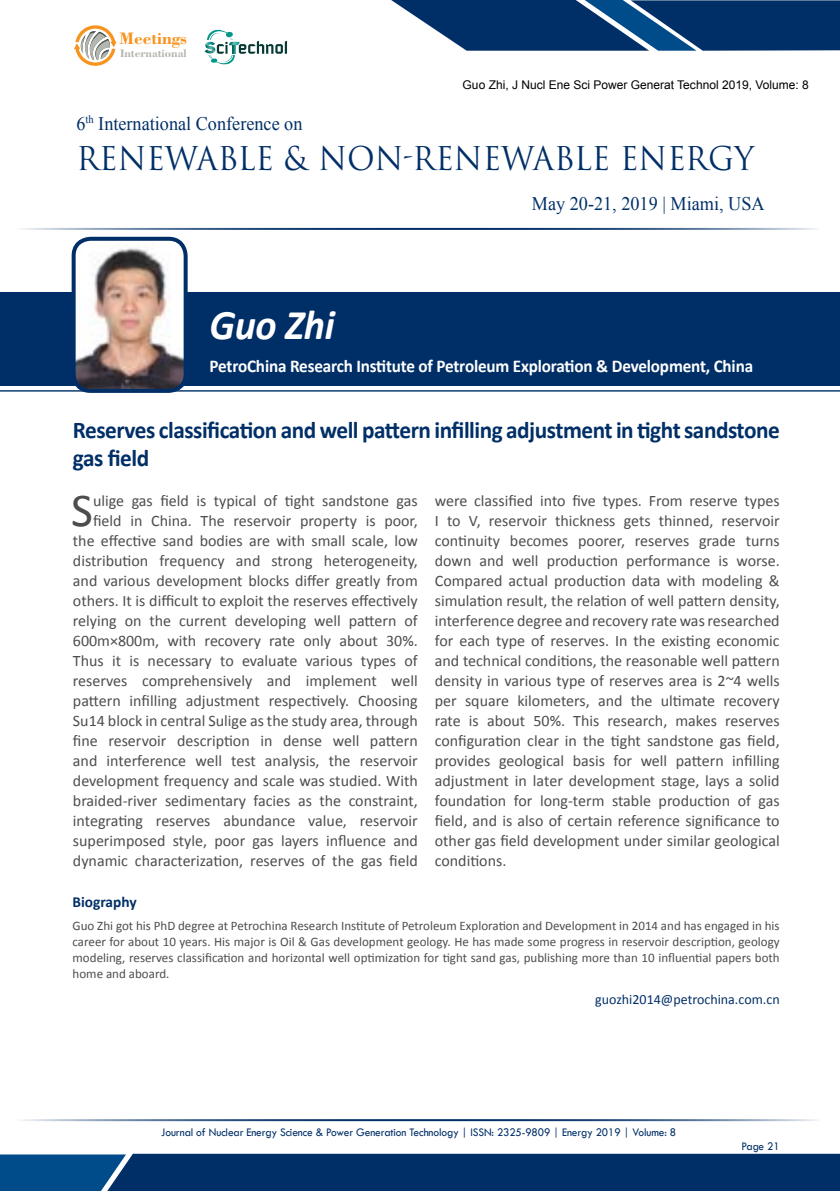
<style>
.page{position:relative;width:840px;height:1191px;background:#fff}
.page>*{position:absolute;margin:0;border:0;box-sizing:border-box;transform-origin:0 0}
.t1{font:47.6px "Calibri";color:#4d4d4f}
.t2{font:italic 700 42.4px "Calibri";letter-spacing:-.01em;color:#fff;scale:.95 1}
.t3{font:31.8px "Trajan Pro 3";color:#002f67;scale:.95 1}
.t4{font:700 24px/28px "Calibri";letter-spacing:-.02em;color:#002f67}
.t5{font:19.2px "Times New Roman";color:#002f67;scale:.95 1}
.t6{font:700 18px "Calibri";letter-spacing:-.01em;color:#fff;scale:.95 1}
.t7{font:700 17.6px "Bodoni BT";color:#f7941e}
.t8{font:16px/20px "Calibri";color:#4d4d4f;text-align:right}
.t9{font:700 15.4px "Calibri";color:#002f67}
.t10{font:14px "Calibri";color:#002f67}
.t11{font:13px/16px "Calibri";color:#4d4d4f;text-align:justify}
.t12{font:12px "Tw Cen";letter-spacing:-.01em;color:#002f67;scale:.95 1}
.t13{font:12px "Arial";color:#000}
.t14{font:700 11.6px "Bodoni BT";color:#b3b6af}
</style>
<div class="page">
<hr style="left:12px;top:228px;width:807px;height:2px;background:#002f67">
<hr style="left:12px;top:1119px;width:807px;height:2px;background:#002f67">
<svg style="left:391px;top:0;width:449px;height:51px;background:#204c7d"></svg>
<svg style="left:0;top:1154px;width:840px;height:37px;background:#02346d"></svg>
<svg style="left:74px;top:25px;width:43px;height:41px"></svg>
<svg style="left:204px;top:30px;width:83px;height:35px"></svg>
<div style="left:0;top:292px;width:840px;height:94px;background:#002f67"></div>
<hr style="left:0;top:390px;width:840px;height:2px;background:#002f67">
<img style="left:74px;top:239px;width:112px;height:152px">
<div style="left:72px;top:237px;width:116px;height:156px;border:4px solid #002f67;border-radius:17px"></div>
<p class="t7" style="left:120px;top:28px;width:69px">Meetings</p>
<p class="t14" style="left:120px;top:46px;width:68px">International</p>
<p class="t5" style="left:76px;top:110px;width:239px">6<sup>th</sup> International Conference on</p>
<p class="t13" style="left:462px;top:77px;width:347px">Guo Zhi, J Nucl Ene Sci Power Generat Technol 2019, Volume: 8</p>
<h3 class="t3" style="left:76px;top:137px;width:715px">RENEWABLE &amp; NON-RENEWABLE ENERGY</h3>
<p class="t5" style="left:532px;top:190px;width:246px">May 20-21, 2019 | Miami, USA</p>
<h2 class="t2" style="left:210px;top:298px;width:133px">Guo Zhi</h2>
<p class="t6" style="left:210px;top:354px;width:573px">PetroChina Research Institute of Petroleum Exploration &amp; Development, China</p>
<h3 class="t4" style="left:73px;top:416px;width:708px">Reserves classification and well pattern infilling adjustment in tight sandstone gas field</h3>
<p class="t8" style="left:73px;top:491px;width:346px">ulige gas field is typical of tight sandstone gas field in China. The reservoir property is poor, the effective sand bodies are with small scale, low distribution frequency and strong heterogeneity, and various development blocks differ greatly from others. It is difficult to exploit the reserves effectively relying on the current developing well pattern of 600m×800m, with recovery rate only about 30%.<br>Thus it is necessary to evaluate various types of reserves comprehensively and implement well pattern infilling adjustment respectively. Choosing Su14 block in central Sulige as the study area, through fine reservoir description in dense well pattern and interference well test analysis, the reservoir development frequency and scale was studied. With braided-river sedimentary facies as the constraint, integrating reserves abundance value, reservoir superimposed style, poor gas layers influence and dynamic characterization, reserves of the gas field</p>
<p class="t8" style="left:435px;top:491px;width:346px;text-align:justify">were classified into five types. From reserve types I to V, reservoir thickness gets thinned, reservoir continuity becomes poorer, reserves grade turns down and well production performance is worse.<br>Compared actual production data with modeling &amp; simulation result, the relation of well pattern density, interference degree and recovery rate was researched for each type of reserves. In the existing economic and technical conditions, the reasonable well pattern density in various type of reserves area is 2~4 wells per square kilometers, and the ultimate recovery rate is about 50%. This research, makes reserves configuration clear in the tight sandstone gas field, provides geological basis for well pattern infilling adjustment in later development stage, lays a solid foundation for long-term stable production of gas field, and is also of certain reference significance to other gas field development under similar geological conditions.</p>
<h1 class="t1" style="left:71px;top:480px;width:23px">S</h1>
<p class="t9" style="left:73px;top:892px;width:66px">Biography</p>
<p class="t11" style="left:73px;top:918px;width:708px">Guo Zhi got his PhD degree at Petrochina Research Institute of Petroleum Exploration and Development in 2014 and has engaged in his career for about 10 years. His major is Oil &amp; Gas development geology. He has made some progress in reservoir description, geology modeling, reserves classification and horizontal well optimization for tight sand gas, publishing more than 10 influential papers both home and aboard.</p>
<p class="t10" style="left:595px;top:991px;width:186px">guozhi2014@petrochina.com.cn</p>
<p class="t12" style="left:161px;top:1125px;width:543px">Journal of Nuclear Energy Science &amp; Power Generation Technology | ISSN: 2325-9809 | Energy 2019 | Volume: 8</p>
<p class="t12" style="left:741px;top:1139px;width:42px">Page 21</p>
</div>
